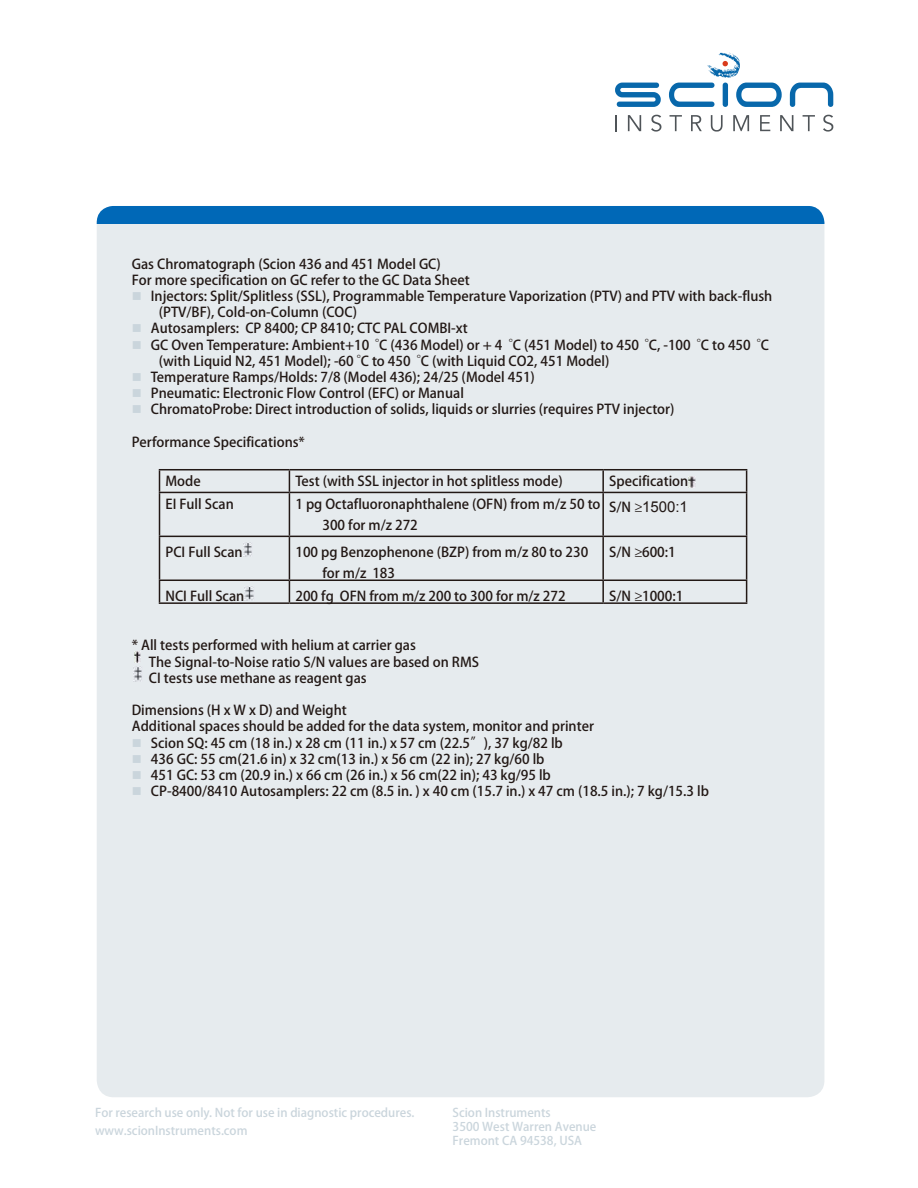
<style>
.page{position:relative;width:918px;height:1188px;background:#fff}
.page>*{position:absolute;margin:0;border:0;box-sizing:border-box;transform-origin:0 0}
.t1{font:15px "Arial";color:#221815}
.t2{font:300 13.5px/16.2px "Univers";color:#221815}
.t3{font:700 13.5px/16.2px "Univers";color:#221815}
.t4{font:300 condensed 12px/14.4px "Univers";color:#cad5dc}
.t5{font:700 12px "Univers";color:#cad5dc}
.s1{color:#cad5dc}
.s2{font-stretch:condensed}
.s3{font-family:"Univers";font-weight:300;font-size:13.5px}
</style>
<div class="page">
<div style="left:97px;top:206px;width:727px;height:891px;background:#e6ebee;border-radius:17px"></div>
<div style="left:97px;top:206px;width:727px;height:17px;background:#0068b7"></div>
<hr style="left:159px;top:469px;width:130px;height:1px;background:#221815">
<svg style="left:159px;top:470px;width:1px;height:22px"></svg>
<hr style="left:289px;top:469px;width:314px;height:1px;background:#221815">
<svg style="left:289px;top:470px;width:1px;height:22px"></svg>
<hr style="left:603px;top:469px;width:144px;height:1px;background:#221815">
<hr style="left:602px;top:470px;width:2px;height:22px;background:#221815">
<svg style="left:746px;top:470px;width:1px;height:22px"></svg>
<hr style="left:159px;top:492px;width:130px;height:1px;background:#221815">
<hr style="left:159px;top:493px;width:1px;height:43px;background:#221815">
<hr style="left:289px;top:492px;width:314px;height:1px;background:#221815">
<hr style="left:289px;top:493px;width:1px;height:43px;background:#221815">
<hr style="left:603px;top:492px;width:144px;height:1px;background:#221815">
<hr style="left:602px;top:493px;width:2px;height:43px;background:#221815">
<hr style="left:746px;top:493px;width:1px;height:43px;background:#221815">
<hr style="left:159px;top:536px;width:130px;height:1px;background:#221815">
<hr style="left:159px;top:537px;width:1px;height:43px;background:#221815">
<hr style="left:289px;top:536px;width:314px;height:1px;background:#221815">
<hr style="left:289px;top:537px;width:1px;height:43px;background:#221815">
<hr style="left:603px;top:536px;width:144px;height:1px;background:#221815">
<hr style="left:602px;top:537px;width:2px;height:43px;background:#221815">
<hr style="left:746px;top:537px;width:1px;height:43px;background:#221815">
<hr style="left:159px;top:580px;width:130px;height:1px;background:#221815">
<svg style="left:159px;top:581px;width:1px;height:21px"></svg>
<hr style="left:289px;top:580px;width:314px;height:1px;background:#221815">
<svg style="left:289px;top:581px;width:1px;height:21px"></svg>
<hr style="left:603px;top:580px;width:144px;height:1px;background:#221815">
<hr style="left:602px;top:581px;width:2px;height:21px;background:#221815">
<svg style="left:746px;top:581px;width:1px;height:21px"></svg>
<hr style="left:159px;top:602px;width:130px;height:2px;background:#221815">
<hr style="left:289px;top:602px;width:314px;height:2px;background:#221815">
<hr style="left:603px;top:602px;width:144px;height:2px;background:#221815">
<svg style="left:689px;top:477px;width:6px;height:11px"></svg>
<svg style="left:134px;top:652px;width:7px;height:10px"></svg>
<img style="left:244px;top:543px;width:8px;height:14px">
<img style="left:245px;top:586px;width:9px;height:15px">
<img style="left:133px;top:667px;width:9px;height:14px">
<svg style="left:615px;top:115px;width:2px;height:16px"></svg>
<svg style="left:628px;top:115px;width:13px;height:16px"></svg>
<svg style="left:651px;top:115px;width:10px;height:17px"></svg>
<svg style="left:670px;top:115px;width:12px;height:16px"></svg>
<svg style="left:691px;top:115px;width:11px;height:16px"></svg>
<svg style="left:711px;top:115px;width:12px;height:17px"></svg>
<svg style="left:733px;top:115px;width:16px;height:16px"></svg>
<svg style="left:760px;top:115px;width:10px;height:16px"></svg>
<svg style="left:780px;top:115px;width:13px;height:16px"></svg>
<svg style="left:803px;top:115px;width:12px;height:16px"></svg>
<svg style="left:823px;top:115px;width:10px;height:17px"></svg>
<svg style="left:615px;top:83px;width:46px;height:24px"></svg>
<svg style="left:669px;top:52px;width:113px;height:55px"></svg>
<svg style="left:790px;top:83px;width:43px;height:24px"></svg>
<p class="t3" style="left:132px;top:256px;width:339px">Gas Chromatograph (Scion 436 and 451 Model GC)<br>For more specification on GC refer to the GC Data Sheet</p>
<p class="t2" style="left:159px;top:288px;width:615px;text-indent:-27px"><span class="s1">■</span> Injectors: Split/Splitless (SSL), Programmable Temperature Vaporization (PTV) and PTV with back-flush (PTV/BF), Cold-on-Column (COC)</p>
<p class="t2" style="left:132px;top:321px;width:338px"><span class="s1">■</span> Autosamplers: CP 8400; CP 8410; CTC PAL COMBI-xt</p>
<p class="t2" style="left:159px;top:337px;width:612px;text-indent:-27px"><span class="s1">■</span> GC Oven Temperature: Ambient+10 <span class="s2">°</span>C (436 Model) or + 4 <span class="s2">°</span>C (451 Model) to 450 <span class="s2">°</span>C, -100 <span class="s2">°</span>C to 450 <span class="s2">°</span>C (with Liquid N2, 451 Model); -60 <span class="s2">°</span>C to 450 <span class="s2">°</span>C (with Liquid CO2, 451 Model)</p>
<p class="t2" style="left:132px;top:369px;width:405px"><span class="s1">■</span> Temperature Ramps/Holds: 7/8 (Model 436); 24/25 (Model 451)</p>
<p class="t2" style="left:132px;top:385px;width:334px"><span class="s1">■</span> Pneumatic: Electronic Flow Control (EFC) or Manual</p>
<p class="t2" style="left:132px;top:402px;width:544px"><span class="s1">■</span> ChromatoProbe: Direct introduction of solids, liquids or slurries (requires PTV injector)</p>
<p class="t3" style="left:132px;top:434px;width:175px">Performance Specifications*</p>
<p class="t3" style="left:166px;top:474px;width:37px">Mode</p>
<p class="t3" style="left:295px;top:474px;width:269px">Test (with SSL injector in hot splitless mode)</p>
<p class="t3" style="left:609px;top:474px;width:81px">Specification</p>
<p class="t2" style="left:166px;top:497px;width:70px">EI Full Scan</p>
<p class="t2" style="left:322px;top:494px;width:280px;line-height:21px;text-indent:-27px">1 pg Octafluoronaphthalene (OFN) from m/z 50 to<br>300 for m/z 272</p>
<p class="t1" style="left:609px;top:497px;width:80px"><span class="s3">S/N</span> ≥1500:1</p>
<p class="t2" style="left:166px;top:544px;width:79px">PCI Full Scan</p>
<p class="t2" style="left:322px;top:542px;width:267px;line-height:21px;text-indent:-27px">100 pg Benzophenone (BZP) from m/z 80 to 230 for m/z 183</p>
<p class="t2" style="left:609px;top:544px;width:68px">S/N ≥600:1</p>
<p class="t2" style="left:166px;top:588px;width:80px">NCI Full Scan</p>
<p class="t2" style="left:295px;top:588px;width:272px">200 fg OFN from m/z 200 to 300 for m/z 272</p>
<p class="t2" style="left:609px;top:588px;width:76px">S/N ≥1000:1</p>
<p class="t2" style="left:149px;top:638px;width:332px;text-indent:-17px">* All tests performed with helium at carrier gas<br>The Signal-to-Noise ratio S/N values are based on RMS<br>CI tests use methane as reagent gas</p>
<p class="t3" style="left:132px;top:702px;width:464px">Dimensions (H x W x D) and Weight<br>Additional spaces should be added for the data system, monitor and printer</p>
<p class="t2" style="left:132px;top:735px;width:433px"><span class="s1">■</span> Scion SQ: 45 cm (18 in.) x 28 cm (11 in.) x 57 cm (22.5”), 37 kg/82 lb</p>
<p class="t2" style="left:132px;top:751px;width:414px"><span class="s1">■</span> 436 GC: 55 cm(21.6 in) x 32 cm(13 in.) x 56 cm (22 in); 27 kg/60 lb</p>
<p class="t2" style="left:132px;top:767px;width:421px"><span class="s1">■</span> 451 GC: 53 cm (20.9 in.) x 66 cm (26 in.) x 56 cm(22 in); 43 kg/95 lb</p>
<p class="t2" style="left:132px;top:783px;width:579px"><span class="s1">■</span> CP-8400/8410 Autosamplers: 22 cm (8.5 in. ) x 40 cm (15.7 in.) x 47 cm (18.5 in.); 7 kg/15.3 lb</p>
<p class="t4" style="left:95px;top:1105px;width:321px">For research use only. Not for use in diagnostic procedures.</p>
<p class="t5" style="left:95px;top:1123px;width:154px">www.scionInstruments.com</p>
<p class="t5" style="left:453px;top:1105px;width:100px">Scion Instruments</p>
<p class="t4" style="left:453px;top:1120px;width:145px">3500 West Warren Avenue<br>Fremont CA 94538, USA</p>
</div>
